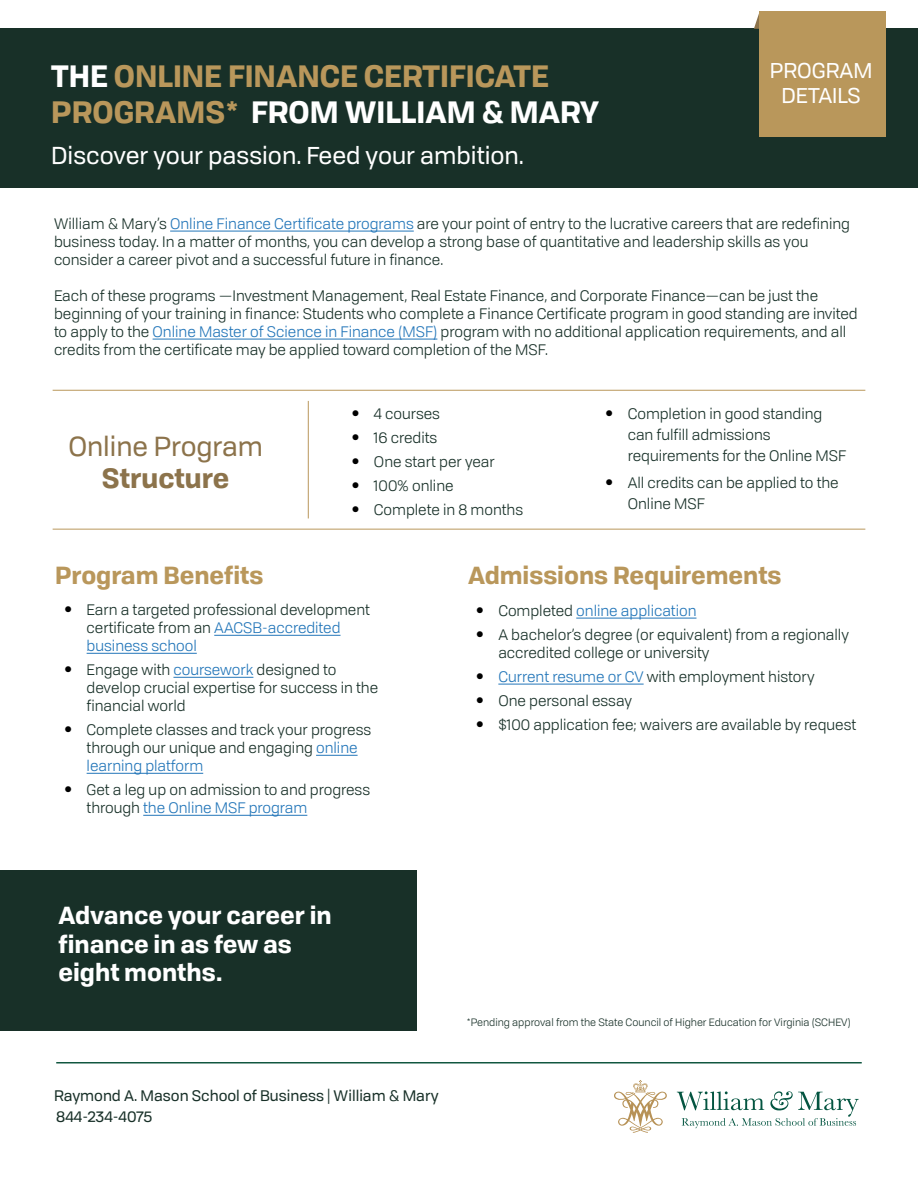
<style>
.page{position:relative;width:918px;height:1188px;background:#fff}
.page>*{position:absolute;margin:0;border:0;box-sizing:border-box;transform-origin:0 0}
.t1{font:700 30px/36px "Tofino";color:#b9975b}
.t2{font:27px "Tofino";color:#8c734b}
.t3{font:700 27px "Tofino";color:#8c734b}
.t4{font:700 24px/28.8px "Tofino";color:#fff}
.t5{font:24px "Tofino";color:#fff}
.t6{font:700 24px "Tofino";color:#b9975b}
.t7{font:21px/25.2px "Tofino";color:#fff;text-align:center}
.t8{font:15px/18px "Tofino";color:#183028}
.t9{font:15px/20.5px "Tofino";color:#183028}
.t10{font:15px "Tofino";color:#2376b9}
.t11{font:10.5px "Tofino";color:#183028}
.s1{color:#fff}
.s2{color:#2376b9}
.s3{font-family:"Avenir";font-size:16.5px;color:#000}
.s4{color:#183028}
</style>
<div class="page">
<div style="left:0;top:29px;width:918px;height:159px;background:#183028"></div>
<svg style="left:754px;top:12px;width:6px;height:17px"></svg>
<div style="left:760px;top:12px;width:126px;height:125px;background:#b9975b"></div>
<svg style="left:614px;top:1080px;width:53px;height:53px"></svg>
<svg style="left:677px;top:1091px;width:182px;height:37px"></svg>
<hr style="left:56px;top:1062px;width:806px;height:2px;background:#115740">
<hr style="left:170px;top:231px;width:244px;height:1px;background:#2376b9">
<hr style="left:153px;top:339px;width:284px;height:1px;background:#2376b9">
<hr style="left:214px;top:635px;width:127px;height:1px;background:#2376b9">
<hr style="left:87px;top:653px;width:110px;height:1px;background:#2376b9">
<hr style="left:173px;top:677px;width:80px;height:1px;background:#2376b9">
<hr style="left:316px;top:755px;width:42px;height:1px;background:#2376b9">
<hr style="left:87px;top:773px;width:116px;height:1px;background:#2376b9">
<hr style="left:143px;top:815px;width:164px;height:1px;background:#2376b9">
<hr style="left:576px;top:618px;width:120px;height:1px;background:#2376b9">
<hr style="left:498px;top:684px;width:146px;height:1px;background:#2376b9">
<hr style="left:53px;top:390px;width:812px;height:1px;background:#b9975b">
<hr style="left:53px;top:529px;width:812px;height:1px;background:#b9975b">
<hr style="left:308px;top:401px;width:1px;height:117px;background:#b9975b">
<div style="left:0;top:870px;width:417px;height:161px;background:#183028"></div>
<h1 class="t1" style="left:51px;top:56px;width:550px"><span class="s1">THE</span> ONLINE FINANCE CERTIFICATE<br>PROGRAMS* <span class="s1">FROM WILLIAM &amp; MARY</span></h1>
<h3 class="t5" style="left:51px;top:137px;width:474px">Discover your passion. Feed your ambition.</h3>
<h3 class="t7" style="left:770px;top:56px;width:104px">PROGRAM<br>DETAILS</h3>
<p class="t8" style="left:54px;top:214px;width:797px">William &amp; Mary’s <span class="s2">Online Finance Certificate programs</span> are your point of entry to the lucrative careers that are redefining business today. In a matter of months, you can develop a strong base of quantitative and leadership skills as you consider a career pivot and a successful future in finance.</p>
<p class="t8" style="left:54px;top:286px;width:805px">Each of these programs —Investment Management, Real Estate Finance, and Corporate Finance—can be just the beginning of your training in finance: Students who complete a Finance Certificate program in good standing are invited to apply to the <span class="s2">Online Master of Science in Finance (MSF)</span> program with no additional application requirements, and all credits from the certificate may be applied toward completion of the MSF.</p>
<h2 class="t2" style="left:68px;top:426px;width:196px">Online Program</h2>
<h2 class="t3" style="left:102px;top:456px;width:129px">Structure</h2>
<p class="t8" style="left:351px;top:403px;width:90px"><span class="s3">•</span> 4 courses</p>
<p class="t8" style="left:351px;top:427px;width:87px"><span class="s3">•</span> 16 credits</p>
<p class="t8" style="left:351px;top:451px;width:145px"><span class="s3">•</span> One start per year</p>
<p class="t8" style="left:351px;top:475px;width:104px"><span class="s3">•</span> 100% online</p>
<p class="t8" style="left:351px;top:499px;width:173px"><span class="s3">•</span> Complete in 8 months</p>
<p class="t8" style="left:628px;top:402px;width:220px;line-height:21px;text-indent:-22px"><span class="s3">•</span> Completion in good standing can fulfill admissions requirements for the Online MSF</p>
<p class="t8" style="left:628px;top:471px;width:212px;line-height:21px;text-indent:-22px"><span class="s3">•</span> All credits can be applied to the<br>Online MSF</p>
<h3 class="t6" style="left:55px;top:556px;width:210px">Program Benefits</h3>
<p class="t8" style="left:87px;top:600px;width:285px;text-indent:-22px"><span class="s3">•</span> Earn a targeted professional development certificate from an <span class="s2">AACSB-accredited business school</span></p>
<p class="t8" style="left:87px;top:660px;width:293px;text-indent:-22px"><span class="s3">•</span> Engage with <span class="s2">coursework</span> designed to develop crucial expertise for success in the financial world</p>
<p class="t8" style="left:87px;top:720px;width:286px;text-indent:-22px"><span class="s3">•</span> Complete classes and track your progress through our unique and engaging <span class="s2">online learning platform</span></p>
<p class="t8" style="left:87px;top:780px;width:285px;text-indent:-22px"><span class="s3">•</span> Get a leg up on admission to and progress through <span class="s2">the Online MSF program</span></p>
<h3 class="t6" style="left:468px;top:556px;width:315px">Admissions Requirements</h3>
<p class="t10" style="left:476px;top:600px;width:222px"><span class="s3">•</span> <span class="s4">Completed</span> online application</p>
<p class="t8" style="left:498px;top:625px;width:352px;text-indent:-22px"><span class="s3">•</span> A bachelor’s degree (or equivalent) from a regionally accredited college or university</p>
<p class="t8" style="left:476px;top:667px;width:340px"><span class="s3">•</span> <span class="s2">Current resume or CV</span> with employment history</p>
<p class="t8" style="left:476px;top:691px;width:157px"><span class="s3">•</span> One personal essay</p>
<p class="t8" style="left:476px;top:715px;width:382px"><span class="s3">•</span> $100 application fee; waivers are available by request</p>
<h3 class="t4" style="left:58px;top:899px;width:275px">Advance your career in finance in as few as eight months.</h3>
<p class="t9" style="left:54px;top:1085px;width:386px">Raymond A. Mason School of Business | William &amp; Mary<br>844-234-4075</p>
<p class="t11" style="left:467px;top:1015px;width:385px">*Pending approval from the State Council of Higher Education for Virginia (SCHEV)</p>
</div>
